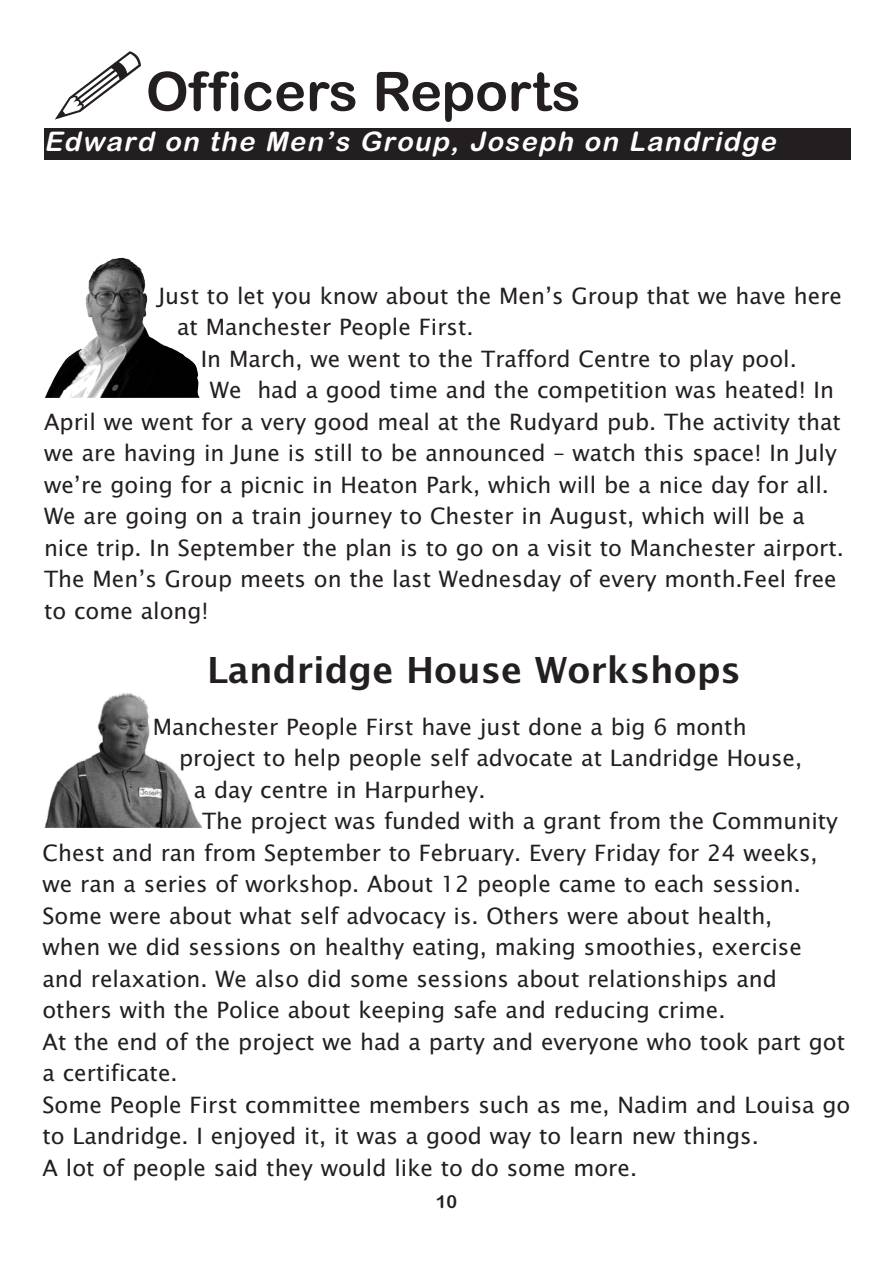
<style>
.page{position:relative;width:893px;height:1263px;background:#fff}
.page>*{position:absolute;margin:0;border:0;box-sizing:border-box;transform-origin:0 0}
.t1{font:54px "Arial Rounded MT Bold";color:#231f20}
.t2{font:600 36px "Lucida Sans";color:#231f20}
.t3{font:italic 27px "Arial Rounded MT Bold";color:#fff}
.t4{font:22.5px "Lucida Sans";color:#231f20}
.t5{font:18px "Arial Rounded MT Bold";color:#231f20}
</style>
<div class="page">
<div style="left:44px;top:129px;width:806px;height:31px;background:#231f20"></div>
<img style="left:44px;top:693px;width:158px;height:135px">
<img style="left:45px;top:258px;width:78px;height:140px">
<h1 class="t1" style="left:146px;top:60px;width:436px">Officers Reports</h1>
<p class="t3" style="left:44px;top:126px;width:740px">Edward on the Men’s Group, Joseph on Landridge</p>
<p class="t4" style="left:158px;top:283px;width:685px">Just to let you know about the Men’s Group that we have here</p>
<p class="t4" style="left:177px;top:314px;width:298px">at Manchester People First.</p>
<p class="t4" style="left:201px;top:346px;width:597px">In March, we went to the Trafford Centre to play pool.</p>
<p class="t4" style="left:210px;top:377px;width:626px">We had a good time and the competition was heated! In</p>
<p class="t4" style="left:44px;top:409px;width:798px">April we went for a very good meal at the Rudyard pub. The activity that</p>
<p class="t4" style="left:44px;top:440px;width:794px">we are having in June is still to be announced – watch this space! In July</p>
<p class="t4" style="left:44px;top:472px;width:786px">we’re going for a picnic in Heaton Park, which will be a nice day for all.</p>
<p class="t4" style="left:44px;top:503px;width:762px">We are going on a train journey to Chester in August, which will be a</p>
<p class="t4" style="left:44px;top:535px;width:801px">nice trip. In September the plan is to go on a visit to Manchester airport.</p>
<p class="t4" style="left:44px;top:566px;width:794px">The Men’s Group meets on the last Wednesday of every month.Feel free</p>
<p class="t4" style="left:44px;top:598px;width:166px">to come along!</p>
<h2 class="t2" style="left:207px;top:649px;width:535px">Landridge House Workshops</h2>
<p class="t4" style="left:153px;top:714px;width:595px">Manchester People First have just done a big 6 month</p>
<p class="t4" style="left:179px;top:745px;width:625px">project to help people self advocate at Landridge House,</p>
<p class="t4" style="left:194px;top:777px;width:293px">a day centre in Harpurhey.</p>
<p class="t4" style="left:202px;top:808px;width:637px">The project was funded with a grant from the Community</p>
<p class="t4" style="left:42px;top:840px;width:777px">Chest and ran from September to February. Every Friday for 24 weeks,</p>
<p class="t4" style="left:42px;top:871px;width:760px">we ran a series of workshop. About 12 people came to each session.</p>
<p class="t4" style="left:42px;top:903px;width:731px">Some were about what self advocacy is. Others were about health,</p>
<p class="t4" style="left:42px;top:934px;width:761px">when we did sessions on healthy eating, making smoothies, exercise</p>
<p class="t4" style="left:42px;top:966px;width:736px">and relaxation. We also did some sessions about relationships and</p>
<p class="t4" style="left:42px;top:997px;width:685px">others with the Police about keeping safe and reducing crime.</p>
<p class="t4" style="left:42px;top:1029px;width:804px">At the end of the project we had a party and everyone who took part got</p>
<p class="t4" style="left:42px;top:1060px;width:137px">a certificate.</p>
<p class="t4" style="left:42px;top:1092px;width:809px">Some People First committee members such as me, Nadim and Louisa go</p>
<p class="t4" style="left:42px;top:1123px;width:718px">to Landridge. I enjoyed it, it was a good way to learn new things.</p>
<p class="t4" style="left:42px;top:1155px;width:596px">A lot of people said they would like to do some more.</p>
<p class="t5" style="left:436px;top:1191px;width:23px">10</p>
</div>
